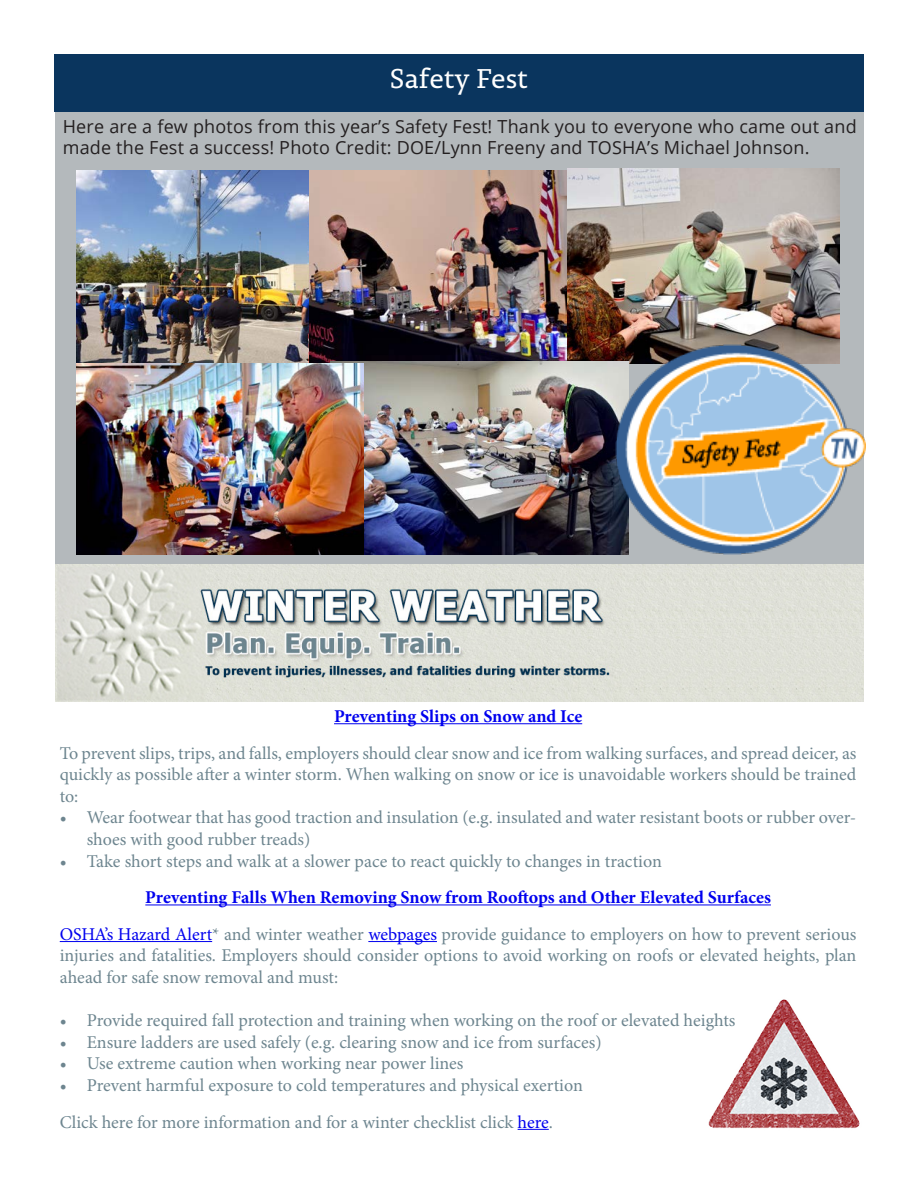
<style>
.page{position:relative;width:918px;height:1188px;background:#fff}
.page>*{position:absolute;margin:0;border:0;box-sizing:border-box;transform-origin:0 0}
.t1{font:27px "Permian Slab Serif Typeface";color:#fff}
.t2{font:18px/21.6px "Minion Pro";letter-spacing:-.005em;color:#6d858f;text-align:justify}
.t3{font:18px/21.6px "Open Sans";letter-spacing:.01em;color:#231f20}
.t4{font:700 18px "Minion Pro";letter-spacing:-.005em;color:#00e}
.s1{color:#00e}
</style>
<div class="page">
<div style="left:56px;top:112px;width:808px;height:460px;background:#b4b9bc"></div>
<div style="left:54px;top:54px;width:810px;height:58px;background:#0a355e"></div>
<img style="left:77px;top:171px;width:233px;height:192px">
<img style="left:56px;top:564px;width:808px;height:138px">
<hr style="left:334px;top:723px;width:248px;height:1px;background:#00e">
<hr style="left:145px;top:905px;width:626px;height:1px;background:#00e">
<hr style="left:60px;top:941px;width:152px;height:1px;background:#00e">
<hr style="left:368px;top:941px;width:69px;height:1px;background:#00e">
<hr style="left:518px;top:1129px;width:31px;height:1px;background:#00e">
<img style="left:708px;top:999px;width:152px;height:130px">
<img style="left:310px;top:170px;width:257px;height:193px">
<img style="left:567px;top:168px;width:273px;height:194px">
<img style="left:331px;top:362px;width:284px;height:192px">
<img style="left:615px;top:344px;width:250px;height:210px">
<img style="left:77px;top:363px;width:287px;height:191px">
<p class="t1" style="left:390px;top:57px;width:140px">Safety Fest</p>
<p class="t3" style="left:63px;top:115px;width:795px">Here are a few photos from this year’s Safety Fest! Thank you to everyone who came out and made the Fest a success! Photo Credit: DOE/Lynn Freeny and TOSHA’s Michael Johnson.</p>
<p class="t4" style="left:334px;top:704px;width:250px">Preventing Slips on Snow and Ice</p>
<p class="t2" style="left:60px;top:742px;width:798px">To prevent slips, trips, and falls, employers should clear snow and ice from walking surfaces, and spread deicer, as quickly as possible after a winter storm. When walking on snow or ice is unavoidable workers should be trained to:</p>
<p class="t2" style="left:87px;top:807px;width:771px;text-indent:-27px">• Wear footwear that has good traction and insulation (e.g. insulated and water resistant boots or rubber over&shy;shoes with good rubber treads)</p>
<p class="t2" style="left:60px;top:850px;width:604px">• Take short steps and walk at a slower pace to react quickly to changes in traction</p>
<p class="t4" style="left:145px;top:885px;width:627px">Preventing Falls When Removing Snow from Rooftops and Other Elevated Surfaces</p>
<p class="t2" style="left:60px;top:923px;width:798px"><span class="s1">OSHA’s Hazard Alert</span>* and winter weather <span class="s1">webpages</span> provide guidance to employers on how to prevent serious injuries and fatalities. Employers should consider options to avoid working on roofs or elevated heights, plan ahead for safe snow removal and must:</p>
<p class="t2" style="left:60px;top:1010px;width:677px">• Provide required fall protection and training when working on the roof or elevated heights</p>
<p class="t2" style="left:60px;top:1031px;width:543px">• Ensure ladders are used safely (e.g. clearing snow and ice from surfaces)</p>
<p class="t2" style="left:60px;top:1053px;width:405px">• Use extreme caution when working near power lines</p>
<p class="t2" style="left:60px;top:1074px;width:525px">• Prevent harmful exposure to cold temperatures and physical exertion</p>
<p class="t2" style="left:60px;top:1111px;width:495px">Click here for more information and for a winter checklist click <span class="s1">here</span>.</p>
</div>
